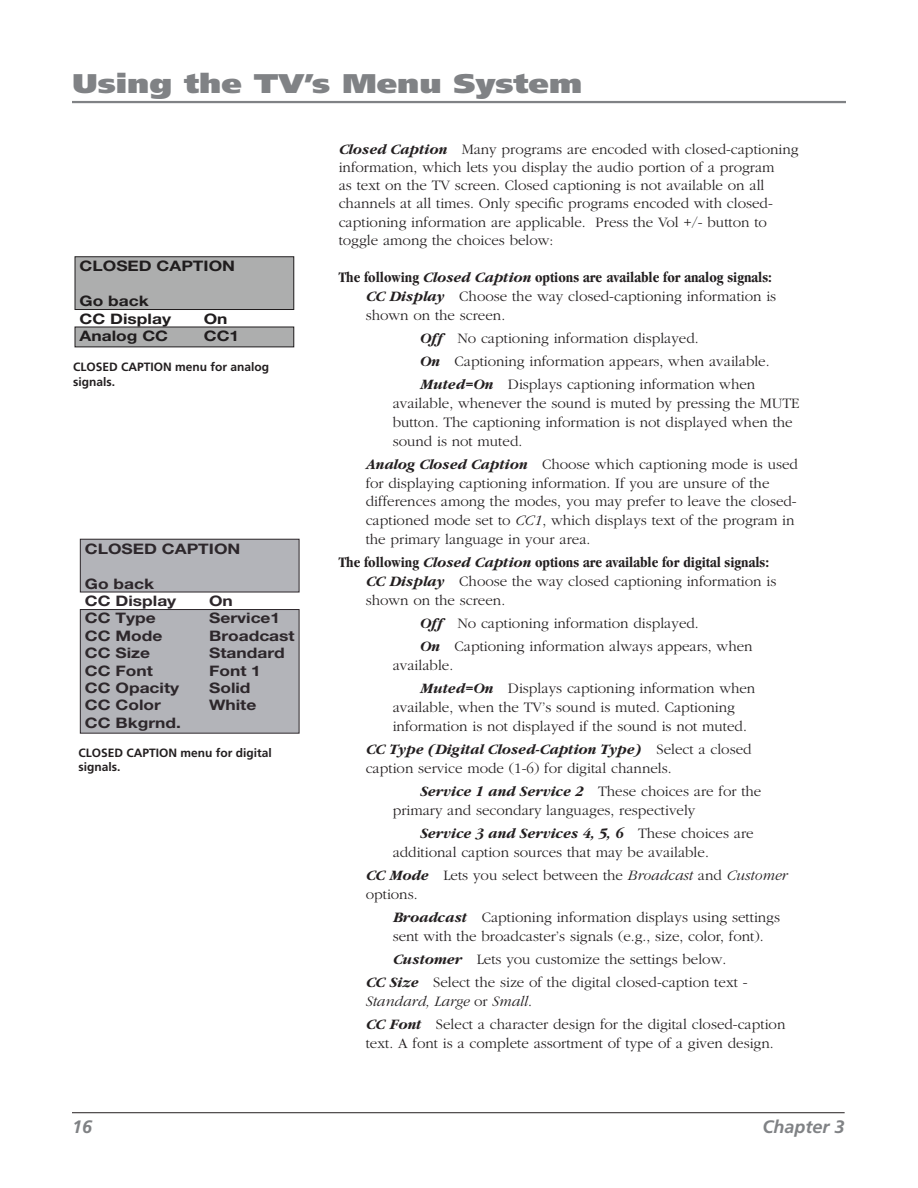
<style>
.page{position:relative;width:918px;height:1188px;background:#fff}
.page>*{position:absolute;margin:0;border:0;box-sizing:border-box;transform-origin:0 0}
.t1{font:900 27px "Frutiger";color:#808285;scale:1.2 1}
.t2{font:italic 700 18px "Frutiger";color:#808285}
.t3{font:300 15px/18.8px "Garamond";color:#231f20}
.t4{font:700 14.55px/17.4px "Helvetica Neue";color:#2d272b;scale:1.2 1}
.t5{font:700 14.55px/17.4px "Helvetica Neue";color:#201d1e;scale:1.2 1}
.t6{font:700 12px/14.4px "Frutiger";color:#231f20}
.s1{font-weight:700;font-style:italic}
.s2{font-weight:700;font-stretch:condensed}
.s3{font-style:italic}
</style>
<div class="page">
<hr style="left:72px;top:1112px;width:773px;height:1px;background:#231f20">
<div style="left:75px;top:327px;width:219px;height:20px;background:#adaeae"></div>
<div style="left:75px;top:327px;width:219px;height:20px;border:1px solid #201d1e"></div>
<div style="left:75px;top:257px;width:219px;height:53px;background:#adaeae"></div>
<div style="left:75px;top:256px;width:219px;height:54px;border:1px solid #201d1e"></div>
<div style="left:80px;top:610px;width:219px;height:123px;background:#b3b4b9"></div>
<div style="left:80px;top:609px;width:219px;height:124px;border:1px solid #2d272b"></div>
<div style="left:80px;top:539px;width:219px;height:53px;background:#b3b4b9"></div>
<div style="left:80px;top:539px;width:219px;height:53px;border:1px solid #2d272b"></div>
<hr style="left:72px;top:101px;width:774px;height:2px;background:#808285">
<h1 class="t1" style="left:72px;top:67px;width:427px">Using the TV’s Menu System</h1>
<p class="t5" style="left:80px;top:257px;width:131px">CLOSED CAPTION</p>
<p class="t5" style="left:80px;top:292px;width:78px">Go back<br>CC Display</p>
<p class="t5" style="left:204px;top:309px;width:21px">On</p>
<p class="t5" style="left:80px;top:327px;width:75px">Analog CC</p>
<p class="t5" style="left:204px;top:327px;width:31px">CC1</p>
<p class="t6" style="left:73px;top:360px;width:198px">CLOSED CAPTION menu for analog signals.</p>
<p class="t4" style="left:85px;top:540px;width:131px">CLOSED CAPTION</p>
<p class="t4" style="left:85px;top:574px;width:78px">Go back<br>CC Display</p>
<p class="t4" style="left:209px;top:592px;width:21px">On</p>
<p class="t4" style="left:85px;top:609px;width:61px">CC Type</p>
<p class="t4" style="left:209px;top:609px;width:61px">Service1</p>
<p class="t4" style="left:85px;top:627px;width:66px">CC Mode</p>
<p class="t4" style="left:209px;top:627px;width:73px">Broadcast</p>
<p class="t4" style="left:85px;top:644px;width:56px">CC Size</p>
<p class="t4" style="left:209px;top:644px;width:65px">Standard</p>
<p class="t4" style="left:85px;top:661px;width:58px">CC Font</p>
<p class="t4" style="left:209px;top:661px;width:45px">Font 1</p>
<p class="t4" style="left:85px;top:679px;width:80px">CC Opacity</p>
<p class="t4" style="left:209px;top:679px;width:36px">Solid</p>
<p class="t4" style="left:85px;top:696px;width:65px">CC Color</p>
<p class="t4" style="left:209px;top:696px;width:41px">White</p>
<p class="t4" style="left:85px;top:713px;width:81px">CC Bkgrnd.</p>
<p class="t6" style="left:79px;top:746px;width:195px">CLOSED CAPTION menu for digital signals.</p>
<p class="t3" style="left:339px;top:140px;width:461px;line-height:18.3px"><span class="s1">Closed Caption</span> Many programs are encoded with closed-captioning information, which lets you display the audio portion of a program<br>as text on the TV screen. Closed captioning is not available on all channels at all times. Only specific programs encoded with closed&shy;captioning information are applicable. Press the Vol +/- button to toggle among the choices below:</p>
<p class="t3" style="left:366px;top:268px;width:412px;text-indent:-27px"><span class="s2">The following</span> <span class="s1">Closed Caption</span> <span class="s2">options are available for analog signals:<br></span><span class="s1">CC Display</span> Choose the way closed-captioning information is shown on the screen.</p>
<p class="t3" style="left:420px;top:327px;width:352px;line-height:23.2px"><span class="s1">Off</span> No captioning information displayed.<br><span class="s1">On</span> Captioning information appears, when available.<br><span class="s1">Muted=On</span> Displays captioning information when</p>
<p class="t3" style="left:393px;top:394px;width:408px">available, whenever the sound is muted by pressing the MUTE button. The captioning information is not displayed when the sound is not muted.</p>
<p class="t3" style="left:366px;top:455px;width:434px"><span class="s1">Analog Closed Caption</span> Choose which captioning mode is used for displaying captioning information. If you are unsure of the differences among the modes, you may prefer to leave the closed&shy;captioned mode set to <span class="s3">CC1</span>, which displays text of the program in the primary language in your area.</p>
<p class="t3" style="left:366px;top:553px;width:412px;text-indent:-27px"><span class="s2">The following</span> <span class="s1">Closed Caption</span> <span class="s2">options are available for digital signals:<br></span><span class="s1">CC Display</span> Choose the way closed captioning information is shown on the screen.</p>
<p class="t3" style="left:420px;top:612px;width:334px;line-height:23.2px"><span class="s1">Off</span> No captioning information displayed.<br><span class="s1">On</span> Captioning information always appears, when</p>
<p class="t3" style="left:420px;top:654px;width:337px;line-height:23.2px;text-indent:-27px">available.<br><span class="s1">Muted=On</span> Displays captioning information when</p>
<p class="t3" style="left:393px;top:698px;width:356px">available, when the TV’s sound is muted. Captioning information is not displayed if the sound is not muted.</p>
<p class="t3" style="left:366px;top:740px;width:387px"><span class="s1">CC Type (Digital Closed-Caption Type)</span> Select a closed caption service mode (1-6) for digital channels.</p>
<p class="t3" style="left:393px;top:782px;width:370px;text-indent:27px"><span class="s1">Service 1 and Service 2</span> These choices are for the primary and secondary languages, respectively</p>
<p class="t3" style="left:393px;top:824px;width:362px;text-indent:27px"><span class="s1">Service 3 and Services 4, 5, 6</span> These choices are additional caption sources that may be available.</p>
<p class="t3" style="left:366px;top:866px;width:423px"><span class="s1">CC Mode</span> Lets you select between the <span class="s3">Broadcast</span> and <span class="s3">Customer </span>options.</p>
<p class="t3" style="left:393px;top:908px;width:389px"><span class="s1">Broadcast</span> Captioning information displays using settings sent with the broadcaster’s signals (e.g., size, color, font).</p>
<p class="t3" style="left:366px;top:948px;width:383px;line-height:23.2px;text-align:center"><span class="s1">Customer</span> Lets you customize the settings below.<br><span class="s1">CC Size</span> Select the size of the digital closed-caption text -</p>
<p class="t3" style="left:366px;top:990px;width:421px;line-height:23.2px"><span class="s3">Standard, Large</span> or <span class="s3">Small</span>.<br><span class="s1">CC Font</span> Select a character design for the digital closed-caption</p>
<p class="t3" style="left:366px;top:1034px;width:409px">text. A font is a complete assortment of type of a given design.</p>
<p class="t2" style="left:72px;top:1117px;width:21px">16</p>
<p class="t2" style="left:763px;top:1117px;width:83px">Chapter 3</p>
</div>
